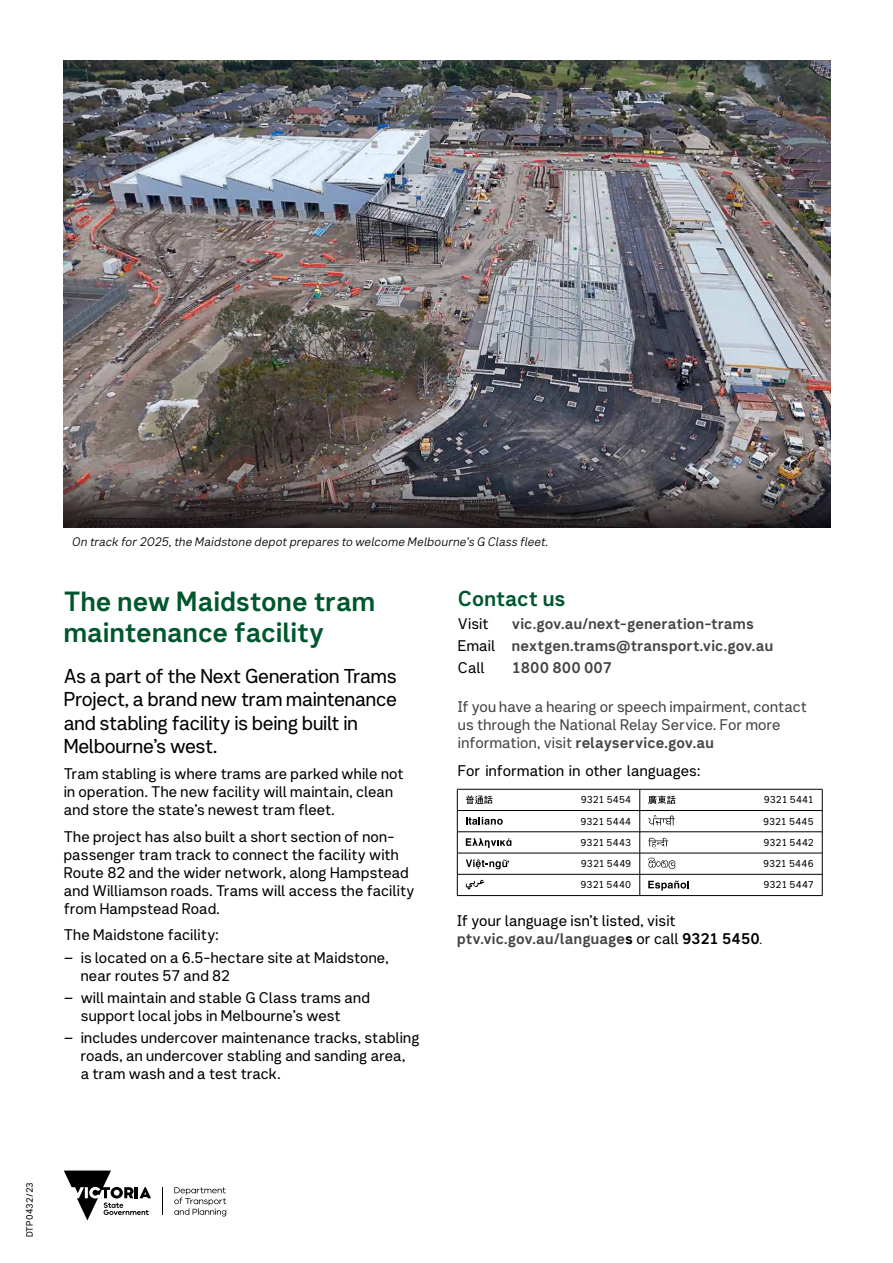
<style>
.page{position:relative;width:893px;height:1263px;background:#fff}
.page>*{position:absolute;margin:0;border:0;box-sizing:border-box;transform-origin:0 0}
.t1{font:27px/31.5px "Network Sans 2019 Bold";color:#00572d}
.t2{font:21px "Network Sans 2019 Bold";color:#00572d}
.t3{font:19.5px/23.4px "Network Sans 2019 Regular";letter-spacing:-.015em;color:#000}
.t4{font:15px/18px "Network Sans 2019 Regular";letter-spacing:.01em;color:#000}
.t5{font:15px/22.2px "Network Sans 2019 Bold";letter-spacing:.005em;color:#434345}
.t6{font:15px/18px "Network Sans 2019 Regular";letter-spacing:.005em;color:#434345}
.t7{font:italic 300 12px "Network Sans";letter-spacing:.01em;color:#000}
.t8{font:9.75px "Network Sans 2019 Regular";letter-spacing:.005em;color:#000}
.t9{font:9px "Network Sans 2019 Regular";letter-spacing:.02em;color:#000}
.s1{font-family:"Network Sans 2019 Regular";color:#000}
.s2{font-family:"Network Sans 2019 Regular"}
.s3{color:#000}
.s4{font-family:"Network Sans 2019 Light";color:#000}
</style>
<div class="page">
<hr style="left:457px;top:789px;width:183px;height:1px;background:#000">
<hr style="left:640px;top:789px;width:182px;height:1px;background:#000">
<hr style="left:457px;top:810px;width:183px;height:1px;background:#000">
<hr style="left:640px;top:810px;width:182px;height:1px;background:#000">
<hr style="left:457px;top:831px;width:183px;height:1px;background:#000">
<hr style="left:640px;top:831px;width:182px;height:1px;background:#000">
<hr style="left:457px;top:853px;width:183px;height:1px;background:#000">
<hr style="left:640px;top:853px;width:182px;height:1px;background:#000">
<hr style="left:457px;top:874px;width:183px;height:1px;background:#000">
<svg style="left:457px;top:789px;width:1px;height:106px"></svg>
<hr style="left:640px;top:874px;width:182px;height:1px;background:#000">
<svg style="left:639px;top:789px;width:1px;height:106px"></svg>
<svg style="left:822px;top:789px;width:1px;height:106px"></svg>
<hr style="left:457px;top:895px;width:183px;height:1px;background:#000">
<hr style="left:640px;top:895px;width:182px;height:1px;background:#000">
<svg style="left:466px;top:795px;width:26px;height:9px"></svg>
<svg style="left:648px;top:795px;width:27px;height:9px"></svg>
<svg style="left:466px;top:817px;width:37px;height:8px"></svg>
<svg style="left:648px;top:815px;width:27px;height:10px"></svg>
<svg style="left:466px;top:838px;width:45px;height:10px"></svg>
<svg style="left:648px;top:838px;width:20px;height:11px"></svg>
<svg style="left:466px;top:859px;width:43px;height:10px"></svg>
<svg style="left:648px;top:858px;width:27px;height:11px"></svg>
<svg style="left:466px;top:880px;width:18px;height:10px"></svg>
<svg style="left:648px;top:880px;width:41px;height:10px"></svg>
<img style="left:63px;top:61px;width:767px;height:466px">
<svg style="left:64px;top:1170px;width:87px;height:50px"></svg>
<svg style="left:174px;top:1187px;width:52px;height:29px"></svg>
<p class="t7" style="left:72px;top:534px;width:478px">On track for 2025, the Maidstone depot prepares to welcome Melbourne’s G Class fleet.</p>
<h1 class="t1" style="left:64px;top:584px;width:313px">The new Maidstone tram maintenance facility</h1>
<h3 class="t3" style="left:64px;top:663px;width:335px">As a part of the Next Generation Trams Project, a brand new tram maintenance and stabling facility is being built in Melbourne’s west.</h3>
<p class="t4" style="left:64px;top:764px;width:341px">Tram stabling is where trams are parked while not in operation. The new facility will maintain, clean and store the state’s newest tram fleet.</p>
<p class="t4" style="left:64px;top:827px;width:352px">The project has also built a short section of non&shy;passenger tram track to connect the facility with Route 82 and the wider network, along Hampstead and Williamson roads. Trams will access the facility from Hampstead Road.</p>
<p class="t4" style="left:64px;top:925px;width:157px">The Maidstone facility:</p>
<p class="t4" style="left:81px;top:947px;width:309px;text-indent:-17px">– is located on a 6.5-hectare site at Maidstone, near routes 57 and 82</p>
<p class="t4" style="left:81px;top:988px;width:291px;text-indent:-17px">– will maintain and stable G Class trams and support local jobs in Melbourne’s west</p>
<p class="t4" style="left:81px;top:1028px;width:340px;text-indent:-17px">– includes undercover maintenance tracks, stabling roads, an undercover stabling and sanding area,<br>a tram wash and a test track.</p>
<h2 class="t2" style="left:458px;top:581px;width:109px">Contact us</h2>
<p class="t4" style="left:458px;top:614px;width:32px">Visit</p>
<p class="t5" style="left:458px;top:611px;width:317px;text-indent:54px">vic.gov.au/next-generation-trams<br><span class="s1">Email</span> nextgen.trams@transport.vic.gov.au</p>
<p class="t4" style="left:458px;top:658px;width:28px">Call</p>
<p class="t5" style="left:512px;top:656px;width:102px">1800 800 007</p>
<p class="t6" style="left:458px;top:697px;width:351px">If you have a hearing or speech impairment, contact us through the National Relay Service. For more</p>
<p class="t5" style="left:458px;top:731px;width:257px"><span class="s2">information, visit</span> relayservice.gov.au</p>
<p class="t4" style="left:458px;top:761px;width:244px">For information in other languages:</p>
<p class="t8" style="left:581px;top:791px;width:52px">9321 5454</p>
<p class="t8" style="left:764px;top:791px;width:51px">9321 5441</p>
<p class="t8" style="left:580px;top:813px;width:52px">9321 5444</p>
<p class="t8" style="left:763px;top:813px;width:52px">9321 5445</p>
<p class="t8" style="left:581px;top:834px;width:52px">9321 5443</p>
<p class="t8" style="left:763px;top:834px;width:52px">9321 5442</p>
<p class="t8" style="left:581px;top:855px;width:52px">9321 5449</p>
<p class="t8" style="left:763px;top:855px;width:52px">9321 5446</p>
<p class="t8" style="left:581px;top:876px;width:52px">9321 5440</p>
<p class="t8" style="left:763px;top:876px;width:52px">9321 5447</p>
<p class="t4" style="left:457px;top:911px;width:220px">If your language isn’t listed, visit</p>
<p class="t5" style="left:457px;top:926px;width:307px">ptv.vic.gov.au/language<span class="s3">s</span> <span class="s1">or call</span> <span class="s3">9321 5450</span><span class="s4">.</span></p>
<p class="t9" style="left:22px;top:1237px;width:57px;rotate:-90deg">DTP0432/23</p>
</div>
